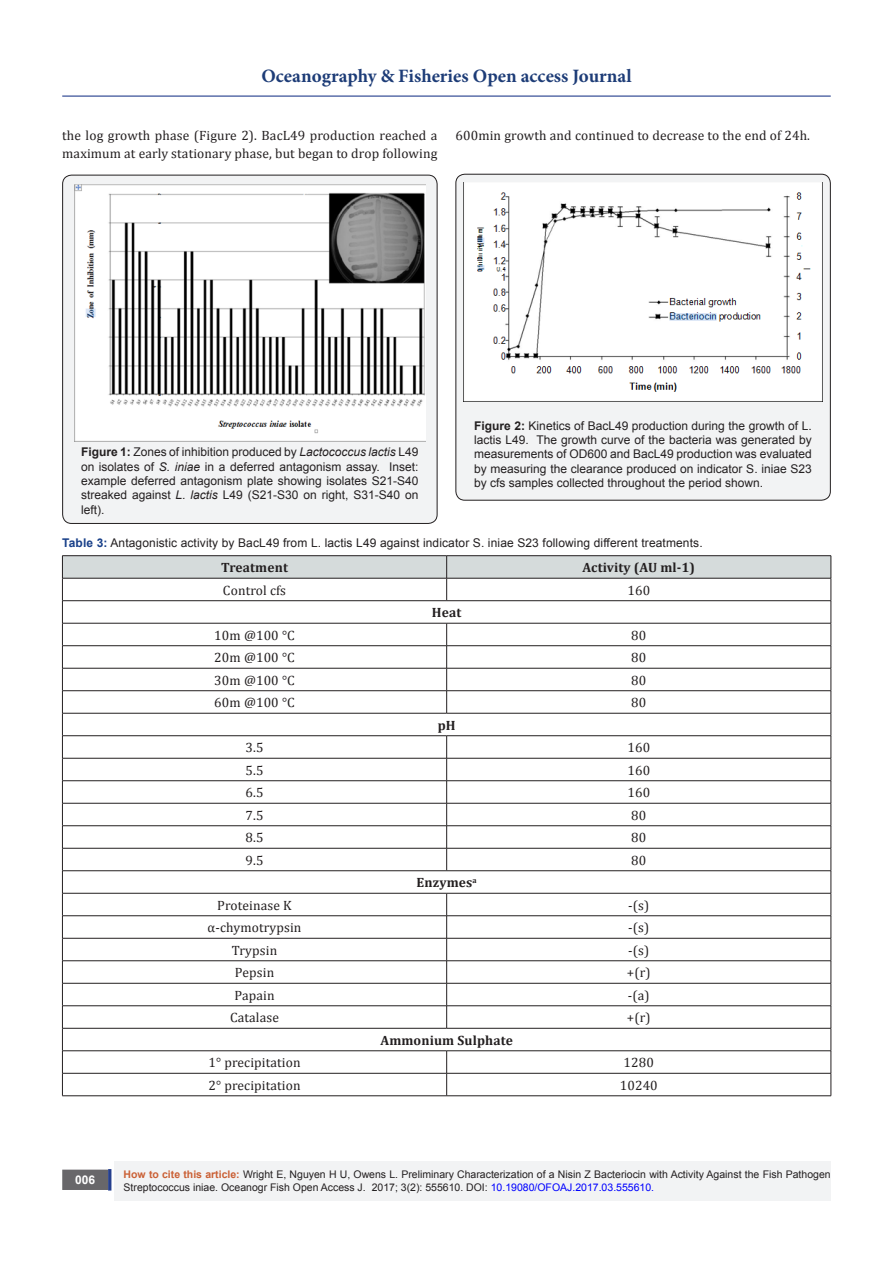
<style>
.page{position:relative;width:893px;height:1263px;background:#fff}
.page>*{position:absolute;margin:0;border:0;box-sizing:border-box;transform-origin:0 0}
.t1{font:700 18.9px "Minion Pro";color:#1d3c77}
.t2{font:13.5px/18.8px "Cambria";letter-spacing:.01em;color:#231f20}
.t3{font:700 13.5px "Cambria";letter-spacing:.01em;color:#231f20}
.t4{font:12px/14.4px "Arial";color:#231f20;text-align:justify}
.t5{font:700 12px "Arial";color:#fff}
.t6{font:10.5px/12.6px "Arial";color:#231f20}
.s1{font-weight:700}
.s2{font-style:italic}
.s3{font-weight:700;color:#183f89}
.s4{font-weight:700;color:#ca6035}
.s5{color:#00f}
</style>
<div class="page">
<div style="left:115px;top:1161px;width:716px;height:40px;background:#f2f3f4"></div>
<div style="left:63px;top:1170px;width:44px;height:19px;background:#68676a"></div>
<div style="left:62px;top:1169px;width:46px;height:21px;border:2px solid #68676a"></div>
<div style="left:108px;top:1169px;width:3px;height:21px;background:#253f8e;border:2px solid #253f8e"></div>
<hr style="left:62px;top:96px;width:769px;height:1px;background:#253f8e">
<div style="left:63px;top:175px;width:374px;height:348px;background:#f2f3f4;border-radius:9px"></div>
<div style="left:62px;top:175px;width:375px;height:349px;border:1px solid #231f20;border-radius:9px"></div>
<img style="left:75px;top:184px;width:350px;height:256px">
<div style="left:456px;top:174px;width:374px;height:326px;background:#f2f3f4;border-radius:9px"></div>
<div style="left:455px;top:174px;width:376px;height:327px;border:1px solid #231f20;border-radius:9px"></div>
<img style="left:463px;top:183px;width:360px;height:219px">
<hr style="left:62px;top:555px;width:385px;height:1px;background:#231f20">
<hr style="left:447px;top:555px;width:384px;height:1px;background:#231f20">
<svg style="left:62px;top:556px;width:770px;height:539px"></svg>
<hr style="left:62px;top:1095px;width:385px;height:1px;background:#231f20">
<hr style="left:447px;top:1095px;width:384px;height:1px;background:#231f20">
<h1 class="t1" style="left:261px;top:63px;width:372px">Oceanography &amp; Fisheries Open access Journal</h1>
<p class="t2" style="left:62px;top:125px;width:377px">the log growth phase (Figure 2). BacL49 production reached a maximum at early stationary phase, but began to drop following</p>
<p class="t2" style="left:455px;top:125px;width:356px">600min growth and continued to decrease to the end of 24h.</p>
<p class="t4" style="left:81px;top:445px;width:339px"><span class="s1">Figure 1:</span> Zones of inhibition produced by <span class="s2">Lactococcus lactis</span> L49 on isolates of <span class="s2">S. iniae</span> in a deferred antagonism assay. Inset: example deferred antagonism plate showing isolates S21-S40 streaked against <span class="s2">L. lactis</span> L49 (S21-S30 on right, S31-S40 on left).</p>
<p class="t4" style="left:474px;top:418px;width:339px"><span class="s1">Figure 2:</span> Kinetics of BacL49 production during the growth of L. lactis L49. The growth curve of the bacteria was generated by measurements of OD600 and BacL49 production was evaluated by measuring the clearance produced on indicator S. iniae S23 by cfs samples collected throughout the period shown.</p>
<p class="t4" style="left:62px;top:535px;width:642px"><span class="s3">Table 3:</span> Antagonistic activity by BacL49 from L. lactis L49 against indicator S. iniae S23 following different treatments.</p>
<p class="t3" style="left:221px;top:558px;width:68px">Treatment</p>
<p class="t3" style="left:582px;top:558px;width:114px">Activity (AU ml-1)</p>
<p class="t2" style="left:223px;top:581px;width:65px">Control cfs</p>
<p class="t2" style="left:627px;top:581px;width:24px">160</p>
<p class="t3" style="left:432px;top:603px;width:31px">Heat</p>
<p class="t2" style="left:214px;top:626px;width:82px">10m @100 °C</p>
<p class="t2" style="left:631px;top:626px;width:17px">80</p>
<p class="t2" style="left:214px;top:648px;width:82px">20m @100 °C</p>
<p class="t2" style="left:631px;top:648px;width:17px">80</p>
<p class="t2" style="left:214px;top:671px;width:82px">30m @100 °C</p>
<p class="t2" style="left:631px;top:671px;width:17px">80</p>
<p class="t2" style="left:214px;top:693px;width:82px">60m @100 °C</p>
<p class="t2" style="left:631px;top:693px;width:17px">80</p>
<p class="t3" style="left:438px;top:716px;width:19px">pH</p>
<p class="t2" style="left:246px;top:738px;width:19px">3.5</p>
<p class="t2" style="left:627px;top:738px;width:24px">160</p>
<p class="t2" style="left:246px;top:761px;width:19px">5.5</p>
<p class="t2" style="left:627px;top:761px;width:24px">160</p>
<p class="t2" style="left:246px;top:783px;width:19px">6.5</p>
<p class="t2" style="left:627px;top:783px;width:24px">160</p>
<p class="t2" style="left:246px;top:806px;width:19px">7.5</p>
<p class="t2" style="left:631px;top:806px;width:17px">80</p>
<p class="t2" style="left:246px;top:828px;width:19px">8.5</p>
<p class="t2" style="left:631px;top:828px;width:17px">80</p>
<p class="t2" style="left:246px;top:851px;width:19px">9.5</p>
<p class="t2" style="left:631px;top:851px;width:17px">80</p>
<p class="t3" style="left:417px;top:873px;width:62px">Enzymes<sup>a</sup></p>
<p class="t2" style="left:217px;top:896px;width:76px">Proteinase K</p>
<p class="t2" style="left:628px;top:896px;width:23px">-(s)</p>
<p class="t2" style="left:208px;top:918px;width:95px">α-chymotrypsin</p>
<p class="t2" style="left:628px;top:918px;width:23px">-(s)</p>
<p class="t2" style="left:232px;top:941px;width:47px">Trypsin</p>
<p class="t2" style="left:628px;top:941px;width:23px">-(s)</p>
<p class="t2" style="left:235px;top:963px;width:41px">Pepsin</p>
<p class="t2" style="left:627px;top:963px;width:25px">+(r)</p>
<p class="t2" style="left:235px;top:986px;width:42px">Papain</p>
<p class="t2" style="left:628px;top:986px;width:23px">-(a)</p>
<p class="t2" style="left:230px;top:1008px;width:50px">Catalase</p>
<p class="t2" style="left:627px;top:1008px;width:25px">+(r)</p>
<p class="t3" style="left:380px;top:1031px;width:134px">Ammonium Sulphate</p>
<p class="t2" style="left:208px;top:1053px;width:94px">1° precipitation</p>
<p class="t2" style="left:624px;top:1053px;width:32px">1280</p>
<p class="t2" style="left:208px;top:1076px;width:94px">2° precipitation</p>
<p class="t2" style="left:620px;top:1076px;width:39px">10240</p>
<p class="t5" style="left:75px;top:1172px;width:22px">006</p>
<p class="t6" style="left:124px;top:1168px;width:709px"><span class="s4">How to cite this article:</span> Wright E, Nguyen H U, Owens L. Preliminary Characterization of a Nisin Z Bacteriocin with Activity Against the Fish Pathogen<br>Streptococcus iniae. Oceanogr Fish Open Access J. 2017; 3(2): 555610. DOI: <span class="s5">10.19080/OFOAJ.2017.03.555610.</span></p>
</div>
